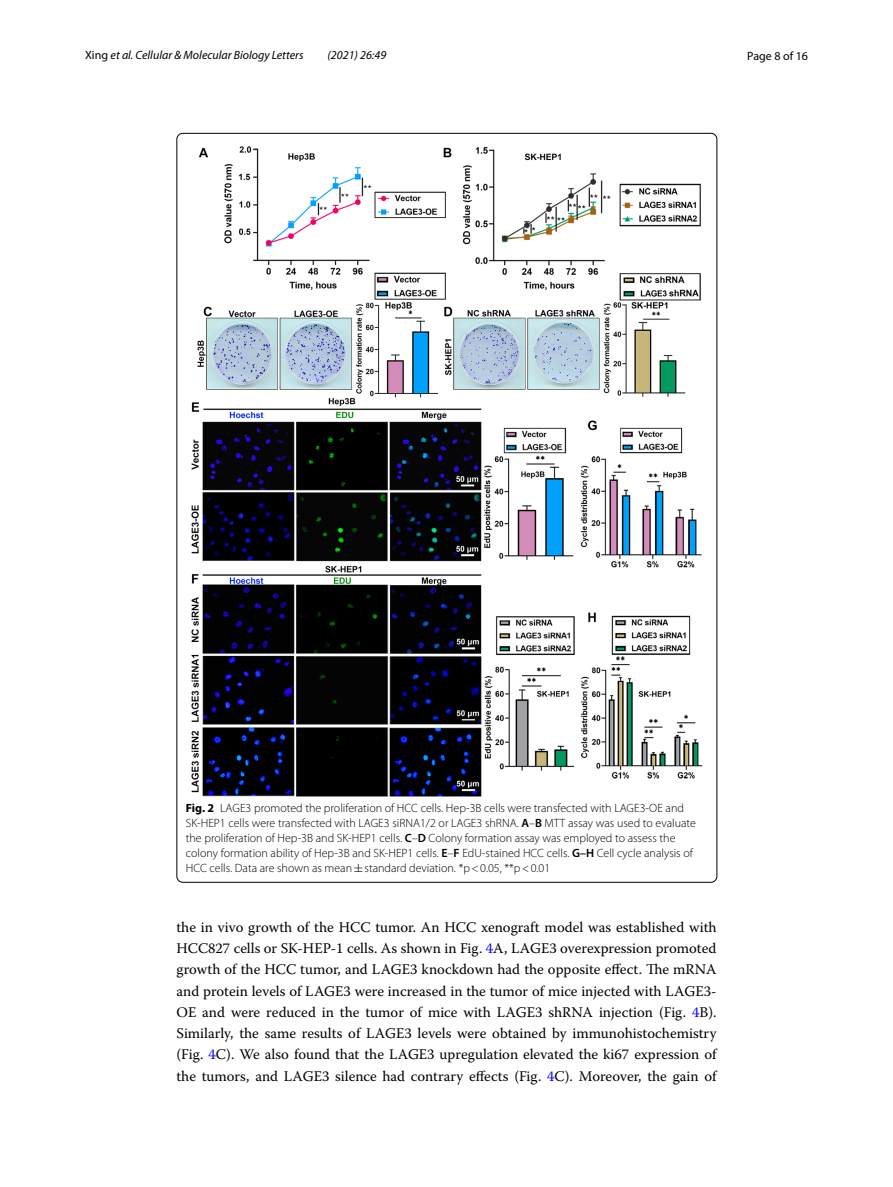
<style>
.page{position:relative;width:893px;height:1187px;background:#fff}
.page>*{position:absolute;margin:0;border:0;box-sizing:border-box;transform-origin:0 0}
.t1{font:14.7px/21.3px "Warnock Pro";color:#000;text-align:justify}
.t2{font:300 12px/15px "Myriad Pro";color:#000}
.t3{font:italic 12px "Myriad Pro";color:#000}
.t4{font:12px "Myriad Pro";color:#000}
.s1{font-style:normal}
.s2{font-weight:700}
.s3{font-weight:600}
.s4{font-family:"MTSY";font-weight:400}
.s5{color:#00f}
</style>
<div class="page">
<img style="left:192px;top:143px;width:510px;height:653px">
<p class="t3" style="left:85px;top:48px;width:220px"><span class="s1">Xing</span> et al. Cellular &amp; Molecular Biology Letters</p>
<p class="t3" style="left:328px;top:48px;width:60px">(2021) 26:49</p>
<p class="t4" style="left:747px;top:48px;width:62px">Page 8 of 16</p>
<p class="t2" style="left:186px;top:800px;width:512px"><span class="s2">Fig. 2</span> LAGE3 promoted the proliferation of HCC cells. Hep-3B cells were transfected with LAGE3-OE and SK-HEP1 cells were transfected with LAGE3 siRNA1/2 or LAGE3 shRNA. <span class="s3">A</span>–<span class="s3">B</span> MTT assay was used to evaluate the proliferation of Hep-3B and SK-HEP1 cells. <span class="s3">C</span>–<span class="s3">D</span> Colony formation assay was employed to assess the colony formation ability of Hep-3B and SK-HEP1 cells. <span class="s3">E</span>–<span class="s3">F</span> EdU-stained HCC cells. <span class="s3">G–H</span> Cell cycle analysis of HCC cells. Data are shown as mean<span class="s4">±</span>standard deviation. *p&lt;0.05, **p&lt;0.01</p>
<p class="t1" style="left:176px;top:916px;width:542px">the in vivo growth of the HCC tumor. An HCC xenograft model was established with HCC827 cells or SK-HEP-1 cells. As shown in Fig. <span class="s5">4</span>A, LAGE3 overexpression promoted growth of the HCC tumor, and LAGE3 knockdown had the opposite effect. The mRNA and protein levels of LAGE3 were increased in the tumor of mice injected with LAGE3- OE and were reduced in the tumor of mice with LAGE3 shRNA injection (Fig. <span class="s5">4</span>B).<br>Similarly, the same results of LAGE3 levels were obtained by immunohistochemistry (Fig. <span class="s5">4</span>C). We also found that the LAGE3 upregulation elevated the ki67 expression of the tumors, and LAGE3 silence had contrary effects (Fig. <span class="s5">4</span>C). Moreover, the gain of</p>
</div>
